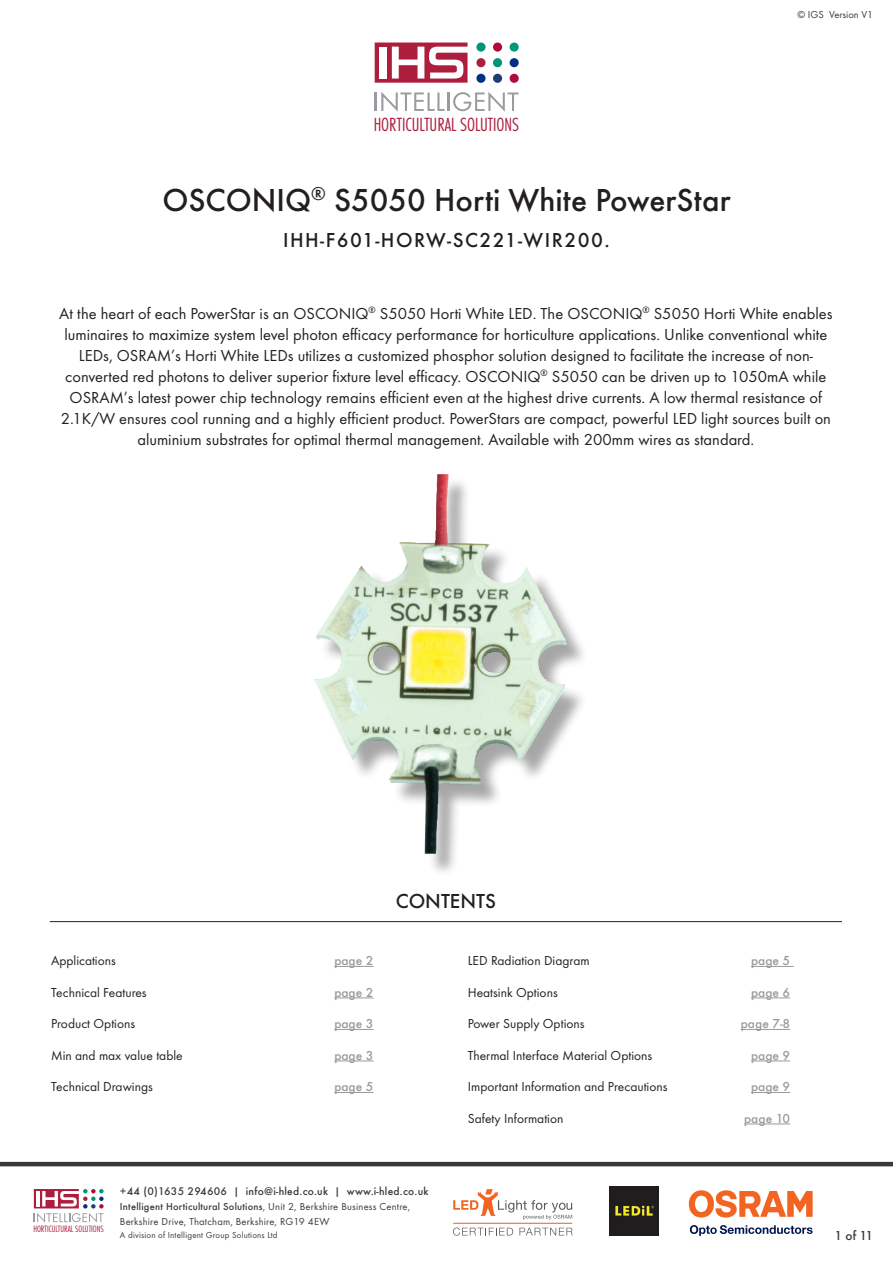
<style>
.page{position:relative;width:893px;height:1263px;background:#fff}
.page>*{position:absolute;margin:0;border:0;box-sizing:border-box;transform-origin:0 0}
.Main_Heading{font:500 33px "Futura T";color:#231f20}
.Main_Heading-2{font:500 21px "Futura T";letter-spacing:.07em;color:#231f20}
.SubHeading{font:500 21px "Futura T";color:#231f20}
.t1{font:300 condensed 19.8px "Futura T";color:#ad1d3e}
.Introduction{font:16.5px/21px "Futura T";color:#231f20;text-align:center}
.Contents{font:13.5px "Futura T";color:#231f20}
.Contents-2{font:500 13.5px "Futura T";color:#989a9c}
.t2{font:500 13.5px "Futura T";color:#373a3c}
.t3{font:500 11.55px "Futura T";letter-spacing:.02em;color:#373a3c}
.t4{font:10.5px/15px "Futura T";letter-spacing:.02em;color:#373a3c}
.t5{font:10.5px "Futura T";color:#373a3c}
.t6{font:300 condensed 9.6px "Futura T";color:#ad1d3e}
.t7{font:9px "Futura T";letter-spacing:.02em;color:#373a3c}
.s1{font-weight:500}
</style>
<div class="page">
<hr style="left:374px;top:93px;width:3px;height:18px;background:#999b9e">
<svg style="left:381px;top:92px;width:137px;height:20px"></svg>
<div style="left:476px;top:43px;width:9px;height:9px;background:#009479;border-radius:50%"></div>
<div style="left:493px;top:43px;width:9px;height:9px;background:#af0a3d;border-radius:50%"></div>
<div style="left:510px;top:43px;width:9px;height:9px;background:#009879;border-radius:50%"></div>
<div style="left:476px;top:58px;width:9px;height:9px;background:#ad1d3e;border-radius:50%"></div>
<div style="left:493px;top:58px;width:9px;height:9px;background:#009479;border-radius:50%"></div>
<div style="left:510px;top:58px;width:9px;height:9px;background:#003186;border-radius:50%"></div>
<div style="left:476px;top:74px;width:9px;height:9px;background:#003186;border-radius:50%"></div>
<div style="left:493px;top:74px;width:9px;height:9px;background:#1e3d7b;border-radius:50%"></div>
<div style="left:510px;top:74px;width:9px;height:9px;background:#af0a3d;border-radius:50%"></div>
<svg style="left:375px;top:43px;width:92px;height:40px"></svg>
<hr style="left:0;top:1162px;width:893px;height:4px;background:#373a3c">
<svg style="left:34px;top:1189px;width:70px;height:33px"></svg>
<svg style="left:453px;top:1189px;width:119px;height:31px"></svg>
<svg style="left:453px;top:1227px;width:60px;height:8px"></svg>
<svg style="left:519px;top:1228px;width:54px;height:7px"></svg>
<hr style="left:453px;top:1223px;width:119px;height:1px;background:#f36421">
<svg style="left:690px;top:1225px;width:122px;height:11px"></svg>
<svg style="left:689px;top:1190px;width:124px;height:27px"></svg>
<img style="left:609px;top:1186px;width:50px;height:50px">
<hr style="left:50px;top:921px;width:792px;height:1px;background:#231f20">
<hr style="left:334px;top:966px;width:40px;height:1px;background:#989a9c">
<hr style="left:334px;top:998px;width:40px;height:1px;background:#989a9c">
<hr style="left:334px;top:1029px;width:40px;height:1px;background:#989a9c">
<hr style="left:334px;top:1061px;width:40px;height:1px;background:#989a9c">
<hr style="left:334px;top:1092px;width:40px;height:1px;background:#989a9c">
<hr style="left:751px;top:966px;width:43px;height:1px;background:#989a9c">
<hr style="left:751px;top:998px;width:39px;height:1px;background:#989a9c">
<hr style="left:741px;top:1029px;width:49px;height:1px;background:#989a9c">
<hr style="left:751px;top:1061px;width:39px;height:1px;background:#989a9c">
<hr style="left:751px;top:1092px;width:39px;height:1px;background:#989a9c">
<hr style="left:744px;top:1124px;width:46px;height:1px;background:#989a9c">
<div style="left:318px;top:477px;width:271px;height:399px;background:#231f20;opacity:.4"></div>
<img style="left:314px;top:477px;width:123px;height:230px">
<p class="t1" style="left:374px;top:112px;width:147px">HORTICULTURAL SOLUTIONS</p>
<p class="Main_Heading" style="left:162px;top:181px;width:570px">OSCONIQ<sup>®</sup> S5050 Horti White PowerStar</p>
<p class="Main_Heading-2" style="left:283px;top:228px;width:328px">IHH-F601-HORW-SC221-WIR200.</p>
<p class="t5" style="left:797px;top:8px;width:77px">© IGS Version V1</p>
<p class="Introduction" style="left:59px;top:303px;width:775px">At the heart of each PowerStar is an OSCONIQ<sup>®</sup> S5050 Horti White LED. The OSCONIQ<sup>®</sup> S5050 Horti White enables luminaires to maximize system level photon efficacy performance for horticulture applications. Unlike conventional white LEDs, OSRAM’s Horti White LEDs utilizes a customized phosphor solution designed to facilitate the increase of non&shy;converted red photons to deliver superior fixture level efficacy. OSCONIQ<sup>®</sup> S5050 can be driven up to 1050mA while OSRAM’s latest power chip technology remains efficient even at the highest drive currents. A low thermal resistance of 2.1K/W ensures cool running and a highly efficient product. PowerStars are compact, powerful LED light sources built on aluminium substrates for optimal thermal management. Available with 200mm wires as standard.</p>
<p class="Contents" style="left:51px;top:953px;width:66px">Applications</p>
<p class="Contents-2" style="left:334px;top:953px;width:41px">page 2</p>
<p class="Contents" style="left:51px;top:984px;width:97px">Technical Features</p>
<p class="Contents-2" style="left:334px;top:984px;width:41px">page 2</p>
<p class="Contents" style="left:51px;top:1016px;width:86px">Product Options</p>
<p class="Contents-2" style="left:334px;top:1016px;width:41px">page 3</p>
<p class="Contents" style="left:51px;top:1047px;width:133px">Min and max value table</p>
<p class="Contents-2" style="left:334px;top:1047px;width:41px">page 3</p>
<p class="Contents" style="left:51px;top:1079px;width:103px">Technical Drawings</p>
<p class="Contents-2" style="left:334px;top:1079px;width:41px">page 5</p>
<p class="SubHeading" style="left:396px;top:889px;width:102px">CONTENTS</p>
<p class="Contents" style="left:468px;top:953px;width:123px">LED Radiation Diagram</p>
<p class="Contents-2" style="left:751px;top:953px;width:41px">page 5</p>
<p class="Contents" style="left:468px;top:984px;width:91px">Heatsink Options</p>
<p class="Contents-2" style="left:751px;top:984px;width:41px">page 6</p>
<p class="Contents" style="left:468px;top:1016px;width:118px">Power Supply Options</p>
<p class="Contents-2" style="left:741px;top:1016px;width:51px">page 7-8</p>
<p class="Contents" style="left:468px;top:1047px;width:186px">Thermal Interface Material Options</p>
<p class="Contents-2" style="left:751px;top:1047px;width:41px">page 9</p>
<p class="Contents" style="left:468px;top:1079px;width:201px">Important Information and Precautions</p>
<p class="Contents-2" style="left:751px;top:1079px;width:41px">page 9</p>
<p class="Contents" style="left:468px;top:1110px;width:97px">Safety Information</p>
<p class="Contents-2" style="left:744px;top:1110px;width:48px">page 10</p>
<p class="t6" style="left:33px;top:1223px;width:72px">HORTICULTURAL SOLUTIONS</p>
<p class="t3" style="left:120px;top:1184px;width:310px">+44 (0)1635 294606 | info@i-hled.co.uk | www.i-hled.co.uk</p>
<p class="t4" style="left:120px;top:1199px;width:292px"><span class="s1">Intelligent Horticultural Solutions</span>, Unit 2, Berkshire Business Centre,<br>Berkshire Drive, Thatcham, Berkshire, RG19 4EW</p>
<p class="t7" style="left:120px;top:1230px;width:159px">A division of Intelligent Group Solutions Ltd</p>
<p class="t2" style="left:834px;top:1227px;width:40px">1 of 11</p>
</div>
